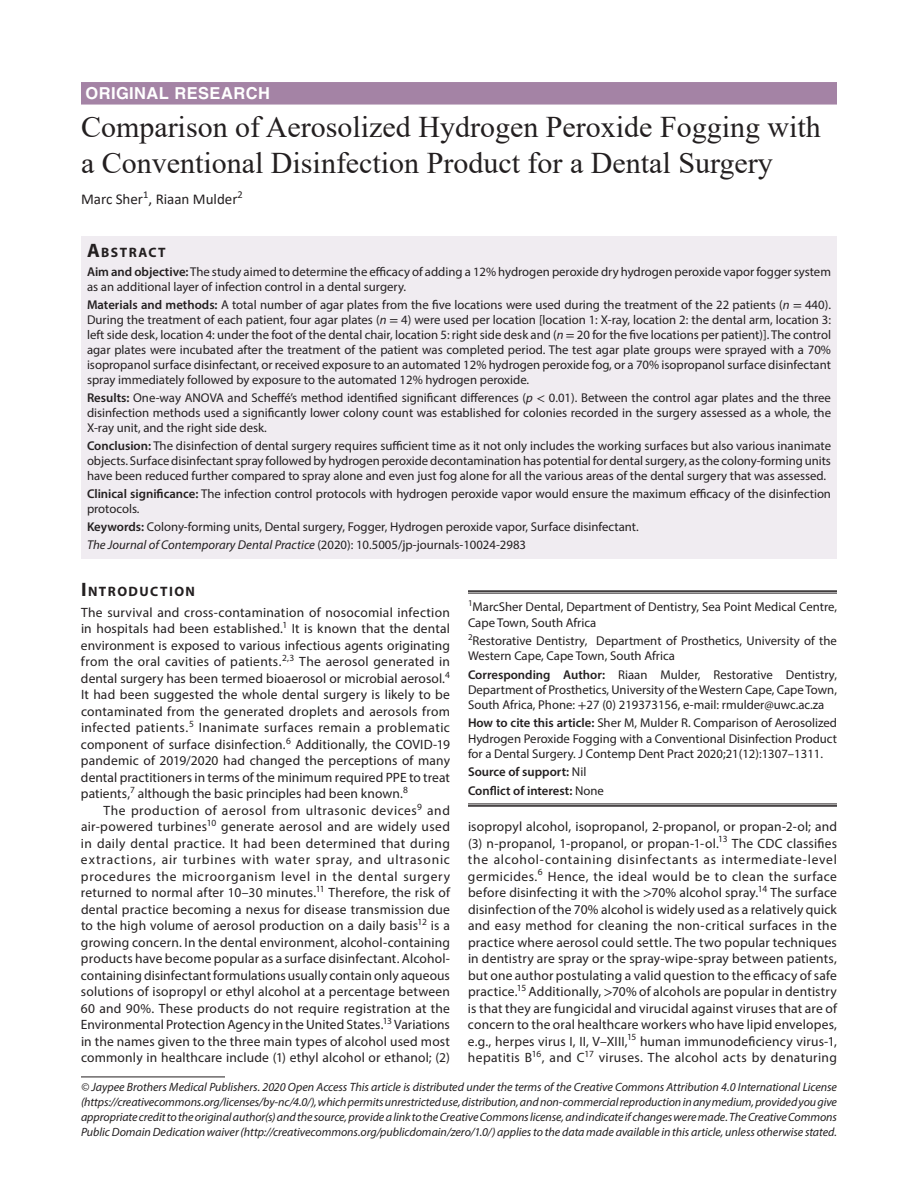
<style>
.page{position:relative;width:918px;height:1188px;background:#fff}
.page>*{position:absolute;margin:0;border:0;box-sizing:border-box;transform-origin:0 0}
.t1{font:30px/36px "Times New Roman";color:#231f20}
.t2{font:700 16.5px "Helvetica LT Std";letter-spacing:.025em;color:#fff}
.t3{font:15px "Calibri";color:#231f20}
.t4{font:700 13.65px "Myriad Pro";letter-spacing:.105em;color:#231f20}
.t5{font:13.5px/16.5px "Myriad Pro";letter-spacing:.015em;color:#231f20;text-align:justify}
.t6{font:12.75px/15px "Myriad Pro";color:#231f20}
.t7{font:600 12.75px/18.3px "Myriad Pro";color:#231f20}
.t8{font:italic 12px/15px "Myriad Pro";letter-spacing:-.005em;color:#231f20;text-align:justify}
.s1{font-size:19.5px}
.s2{font-weight:600}
.s3{font-style:italic}
.s4{font-family:"STIX"}
.s5{font-weight:400}
</style>
<div class="page">
<div style="left:81px;top:82px;width:756px;height:23px;background:#a483a5"></div>
<div style="left:81px;top:236px;width:756px;height:26px;background:#f0ecf1"></div>
<div style="left:81px;top:261px;width:756px;height:39px;background:#f0ecf1"></div>
<div style="left:81px;top:294px;width:756px;height:99px;background:#f0ecf1"></div>
<div style="left:81px;top:387px;width:756px;height:54px;background:#f0ecf1"></div>
<div style="left:81px;top:435px;width:756px;height:54px;background:#f0ecf1"></div>
<div style="left:81px;top:483px;width:756px;height:39px;background:#f0ecf1"></div>
<div style="left:81px;top:516px;width:756px;height:24px;background:#f0ecf1"></div>
<div style="left:81px;top:534px;width:756px;height:24px;background:#f0ecf1"></div>
<hr style="left:468px;top:590px;width:369px;height:2px;background:#231f20">
<hr style="left:468px;top:593px;width:369px;height:1px;background:#231f20">
<hr style="left:468px;top:804px;width:369px;height:1px;background:#231f20">
<hr style="left:468px;top:805px;width:369px;height:2px;background:#231f20">
<hr style="left:81px;top:1077px;width:144px;height:1px;background:#231f20">
<p class="t2" style="left:86px;top:83px;width:186px">ORIGINAL RESEARCH</p>
<h1 class="t1" style="left:81px;top:108px;width:741px">Comparison of Aerosolized Hydrogen Peroxide Fogging with a Conventional Disinfection Product for a Dental Surgery</h1>
<p class="t3" style="left:81px;top:189px;width:163px">Marc Sher<sup>1</sup>, Riaan Mulder<sup>2</sup></p>
<p class="t4" style="left:87px;top:243px;width:80px"><span class="s1">A</span>BSTRACT</p>
<p class="t6" style="left:87px;top:264px;width:745px"><span class="s2">Aim and objective:</span> The study aimed to determine the efficacy of adding a 12% hydrogen peroxide dry hydrogen peroxide vapor fogger system as an additional layer of infection control in a dental surgery.</p>
<p class="t6" style="left:87px;top:297px;width:746px;text-align:justify"><span class="s2">Materials and methods:</span> A total number of agar plates from the five locations were used during the treatment of the 22 patients (<span class="s3">n</span> <span class="s4">=</span> 440).<br>During the treatment of each patient, four agar plates (<span class="s3">n</span> <span class="s4">=</span> 4) were used per location [location 1: X-ray, location 2: the dental arm, location 3: left side desk, location 4: under the foot of the dental chair, location 5: right side desk and (<span class="s3">n</span> <span class="s4">=</span> 20 for the five locations per patient)]. The control agar plates were incubated after the treatment of the patient was completed period. The test agar plate groups were sprayed with a 70% isopropanol surface disinfectant, or received exposure to an automated 12% hydrogen peroxide fog, or a 70% isopropanol surface disinfectant spray immediately followed by exposure to the automated 12% hydrogen peroxide.</p>
<p class="t6" style="left:87px;top:390px;width:746px;text-align:justify"><span class="s2">Results:</span> One-way ANOVA and Scheffé’s method identified significant differences (<span class="s3">p</span> <span class="s4">&lt;</span> 0.01). Between the control agar plates and the three disinfection methods used a significantly lower colony count was established for colonies recorded in the surgery assessed as a whole, the X-ray unit, and the right side desk.</p>
<p class="t6" style="left:87px;top:438px;width:746px;text-align:justify"><span class="s2">Conclusion:</span> The disinfection of dental surgery requires sufficient time as it not only includes the working surfaces but also various inanimate objects. Surface disinfectant spray followed by hydrogen peroxide decontamination has potential for dental surgery, as the colony-forming units have been reduced further compared to spray alone and even just fog alone for all the various areas of the dental surgery that was assessed.</p>
<p class="t6" style="left:87px;top:486px;width:746px"><span class="s2">Clinical significance:</span> The infection control protocols with hydrogen peroxide vapor would ensure the maximum efficacy of the disinfection protocols.</p>
<p class="t6" style="left:87px;top:518px;width:553px;line-height:18px"><span class="s2">Keywords:</span> Colony-forming units, Dental surgery, Fogger, Hydrogen peroxide vapor, Surface disinfectant.<br><span class="s3">The Journal of Contemporary Dental Practice</span> (2020): 10.5005/jp-journals-10024-2983</p>
<p class="t4" style="left:81px;top:582px;width:116px"><span class="s1">I</span>NTRODUCTION</p>
<p class="t5" style="left:81px;top:604px;width:371px">The survival and cross-contamination of nosocomial infection in hospitals had been established.<sup>1</sup> It is known that the dental environment is exposed to various infectious agents originating from the oral cavities of patients.<sup>2,3</sup> The aerosol generated in dental surgery has been termed bioaerosol or microbial aerosol.<sup>4<br></sup>It had been suggested the whole dental surgery is likely to be contaminated from the generated droplets and aerosols from infected patients.<sup>5</sup> Inanimate surfaces remain a problematic component of surface disinfection.<sup>6</sup> Additionally, the COVID-19 pandemic of 2019/2020 had changed the perceptions of many dental practitioners in terms of the minimum required PPE to treat patients,<sup>7</sup> although the basic principles had been known.<sup>8</sup></p>
<p class="t5" style="left:81px;top:802px;width:371px;text-indent:23px">The production of aerosol from ultrasonic devices<sup>9</sup> and air-powered turbines<sup>10</sup> generate aerosol and are widely used in daily dental practice. It had been determined that during extractions, air turbines with water spray, and ultrasonic procedures the microorganism level in the dental surgery returned to normal after 10–30 minutes.<sup>11</sup> Therefore, the risk of dental practice becoming a nexus for disease transmission due to the high volume of aerosol production on a daily basis<sup>12</sup> is a growing concern. In the dental environment, alcohol-containing products have become popular as a surface disinfectant. Alcohol&shy;containing disinfectant formulations usually contain only aqueous solutions of isopropyl or ethyl alcohol at a percentage between 60 and 90%. These products do not require registration at the Environmental Protection Agency in the United States.<sup>13</sup> Variations in the names given to the three main types of alcohol used most commonly in healthcare include (1) ethyl alcohol or ethanol; (2)</p>
<p class="t6" style="left:468px;top:599px;width:371px"><sup>1</sup>MarcSher Dental, Department of Dentistry, Sea Point Medical Centre,<br>Cape Town, South Africa</p>
<p class="t6" style="left:468px;top:633px;width:371px"><sup>2</sup>Restorative Dentistry, Department of Prosthetics, University of the<br>Western Cape, Cape Town, South Africa</p>
<p class="t6" style="left:468px;top:666px;width:371px;text-align:justify"><span class="s2">Corresponding Author:</span> Riaan Mulder, Restorative Dentistry, Department of Prosthetics, University of the Western Cape, Cape Town, South Africa, Phone: <span class="s4">+</span>27 (0) 219373156, e-mail: rmulder@uwc.ac.za</p>
<p class="t6" style="left:468px;top:715px;width:371px;text-align:justify"><span class="s2">How to cite this article:</span> Sher M, Mulder R. Comparison of Aerosolized Hydrogen Peroxide Fogging with a Conventional Disinfection Product for a Dental Surgery. J Contemp Dent Pract 2020;21(12):1307–1311.</p>
<p class="t7" style="left:468px;top:763px;width:137px">Source of support: <span class="s5">Nil<br></span>Conflict of interest: <span class="s5">None</span></p>
<p class="t5" style="left:468px;top:818px;width:371px">isopropyl alcohol, isopropanol, 2-propanol, or propan-2-ol; and (3) n-propanol, 1-propanol, or propan-1-ol.<sup>13</sup> The CDC classifies the alcohol-containing disinfectants as intermediate-level germicides.<sup>6</sup> Hence, the ideal would be to clean the surface before disinfecting it with the <span class="s4">&gt;</span>70% alcohol spray.<sup>14</sup> The surface disinfection of the 70% alcohol is widely used as a relatively quick and easy method for cleaning the non-critical surfaces in the practice where aerosol could settle. The two popular techniques in dentistry are spray or the spray-wipe-spray between patients, but one author postulating a valid question to the efficacy of safe practice.<sup>15</sup> Additionally, <span class="s4">&gt;</span>70% of alcohols are popular in dentistry is that they are fungicidal and virucidal against viruses that are of concern to the oral healthcare workers who have lipid envelopes, e.g., herpes virus I, II, V–XIII,<sup>15</sup> human immunodeficiency virus-1, hepatitis B<sup>16</sup>, and C<sup>17</sup> viruses. The alcohol acts by denaturing</p>
<p class="t8" style="left:81px;top:1079px;width:758px">© Jaypee Brothers Medical Publishers. 2020 Open Access This article is distributed under the terms of the Creative Commons Attribution 4.0 International License (https://creativecommons.org/licenses/by-nc/4.0/), which permits unrestricted use, distribution, and non-commercial reproduction in any medium, provided you give appropriate credit to the original author(s) and the source, provide a link to the Creative Commons license, and indicate if changes were made. The Creative Commons Public Domain Dedication waiver (http://creativecommons.org/publicdomain/zero/1.0/) applies to the data made available in this article, unless otherwise stated.</p>
</div>
